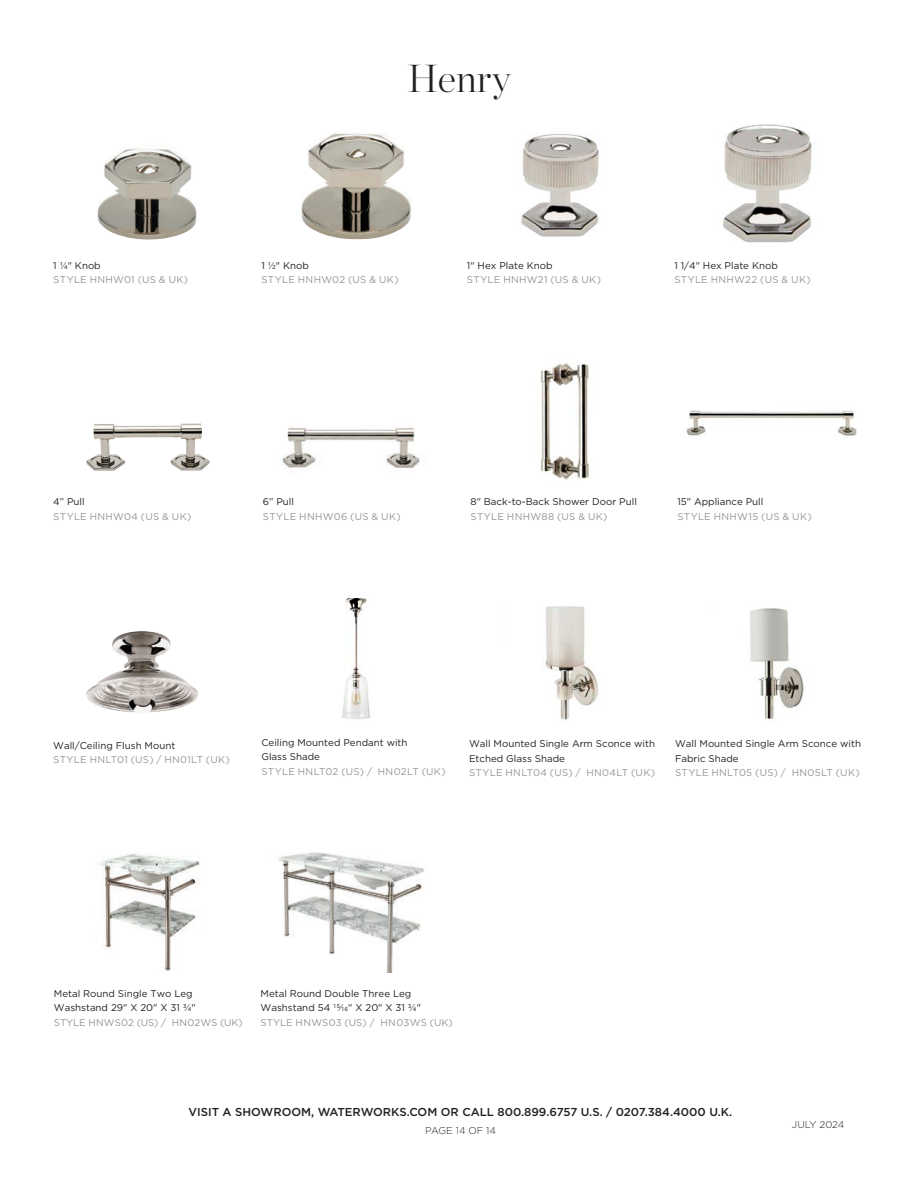
<style>
.page{position:relative;width:918px;height:1188px;background:#fff}
.page>*{position:absolute;margin:0;border:0;box-sizing:border-box;transform-origin:0 0}
.t1{font:200 39px "Chronicle Display";color:#231f20}
.t2{font:500 11.55px "Gotham";color:#231f20}
.t3{font:300 9.9px "Gotham";color:#231f20}
.Text__LIGHT_-_6_5_9_5__0{font:9.75px/14.2px "Gotham";color:#231f20}
.Text__product_number{font:9.75px "Gotham";letter-spacing:.03em;color:#939598}
.Text__product_number-2{font:9.75px "Gotham";letter-spacing:.005em;color:#939598}
</style>
<div class="page">
<img style="left:86px;top:423px;width:124px;height:48px">
<img style="left:282px;top:427px;width:138px;height:44px">
<img style="left:86px;top:631px;width:112px;height:82px">
<img style="left:520px;top:134px;width:80px;height:103px">
<img style="left:723px;top:124px;width:89px;height:119px">
<img style="left:686px;top:410px;width:171px;height:26px">
<img style="left:540px;top:363px;width:49px;height:117px">
<img style="left:341px;top:598px;width:30px;height:121px">
<img style="left:99px;top:853px;width:101px;height:119px">
<img style="left:278px;top:852px;width:146px;height:121px">
<img style="left:545px;top:606px;width:54px;height:114px">
<img style="left:750px;top:608px;width:54px;height:111px">
<img style="left:301px;top:133px;width:111px;height:107px">
<img style="left:97px;top:148px;width:100px;height:92px">
<p class="Text__LIGHT_-_6_5_9_5__0" style="left:53px;top:258px;width:49px">1 1/4" Knob</p>
<p class="Text__product_number" style="left:53px;top:273px;width:136px">STYLE HNHW01 (US &amp; UK)</p>
<h1 class="t1" style="left:408px;top:49px;width:104px">Henry</h1>
<p class="Text__LIGHT_-_6_5_9_5__0" style="left:261px;top:258px;width:49px">1 1/2" Knob</p>
<p class="Text__product_number" style="left:261px;top:273px;width:139px">STYLE HNHW02 (US &amp; UK)</p>
<p class="Text__LIGHT_-_6_5_9_5__0" style="left:467px;top:258px;width:87px">1" Hex Plate Knob</p>
<p class="Text__product_number" style="left:467px;top:274px;width:135px">STYLE HNHW21 (US &amp; UK)</p>
<p class="Text__LIGHT_-_6_5_9_5__0" style="left:674px;top:258px;width:105px">1 1/4" Hex Plate Knob</p>
<p class="Text__product_number" style="left:674px;top:274px;width:138px">STYLE HNHW22 (US &amp; UK)</p>
<p class="Text__LIGHT_-_6_5_9_5__0" style="left:53px;top:495px;width:33px">4” Pull</p>
<p class="Text__product_number" style="left:53px;top:510px;width:140px">STYLE HNHW04 (US &amp; UK)</p>
<p class="Text__LIGHT_-_6_5_9_5__0" style="left:263px;top:495px;width:33px">6” Pull</p>
<p class="Text__product_number" style="left:263px;top:510px;width:139px">STYLE HNHW06 (US &amp; UK)</p>
<p class="Text__LIGHT_-_6_5_9_5__0" style="left:471px;top:495px;width:168px">8" Back-to-Back Shower Door Pull</p>
<p class="Text__product_number" style="left:471px;top:510px;width:139px">STYLE HNHW88 (US &amp; UK)</p>
<p class="Text__LIGHT_-_6_5_9_5__0" style="left:677px;top:495px;width:88px">15" Appliance Pull</p>
<p class="Text__product_number" style="left:677px;top:510px;width:136px">STYLE HNHW15 (US &amp; UK)</p>
<p class="Text__LIGHT_-_6_5_9_5__0" style="left:53px;top:738px;width:124px">Wall/Ceiling Flush Mount</p>
<p class="Text__product_number" style="left:53px;top:753px;width:178px">STYLE HNLT01 (US) / HN01LT (UK)</p>
<p class="Text__LIGHT_-_6_5_9_5__0" style="left:261px;top:735px;width:148px">Ceiling Mounted Pendant with<br>Glass Shade</p>
<p class="Text__product_number" style="left:261px;top:765px;width:186px">STYLE HNLT02 (US) / HN02LT (UK)</p>
<p class="Text__LIGHT_-_6_5_9_5__0" style="left:469px;top:737px;width:188px">Wall Mounted Single Arm Sconce with<br>Etched Glass Shade</p>
<p class="Text__product_number" style="left:469px;top:766px;width:187px">STYLE HNLT04 (US) / HN04LT (UK)</p>
<p class="Text__LIGHT_-_6_5_9_5__0" style="left:675px;top:737px;width:188px">Wall Mounted Single Arm Sconce with<br>Fabric Shade</p>
<p class="Text__product_number" style="left:675px;top:766px;width:186px">STYLE HNLT05 (US) / HN05LT (UK)</p>
<p class="Text__LIGHT_-_6_5_9_5__0" style="left:54px;top:986px;width:143px">Metal Round Single Two Leg<br>Washstand 29" X 20" X 31 3/4"</p>
<p class="Text__product_number-2" style="left:54px;top:1016px;width:190px">STYLE HNWS02 (US) / HN02WS (UK)</p>
<p class="Text__LIGHT_-_6_5_9_5__0" style="left:261px;top:986px;width:162px">Metal Round Double Three Leg<br>Washstand 54 15/16" X 20" X 31 3/4"</p>
<p class="Text__product_number" style="left:261px;top:1016px;width:194px">STYLE HNWS03 (US) / HN03WS (UK)</p>
<p class="t2" style="left:189px;top:1105px;width:545px">VISIT A SHOWROOM, WATERWORKS.COM OR CALL 800.899.6757 U.S. / 0207.384.4000 U.K.</p>
<p class="t3" style="left:425px;top:1124px;width:72px">PAGE 14 OF 14</p>
<p class="t3" style="left:792px;top:1119px;width:54px">JULY 2024</p>
</div>
